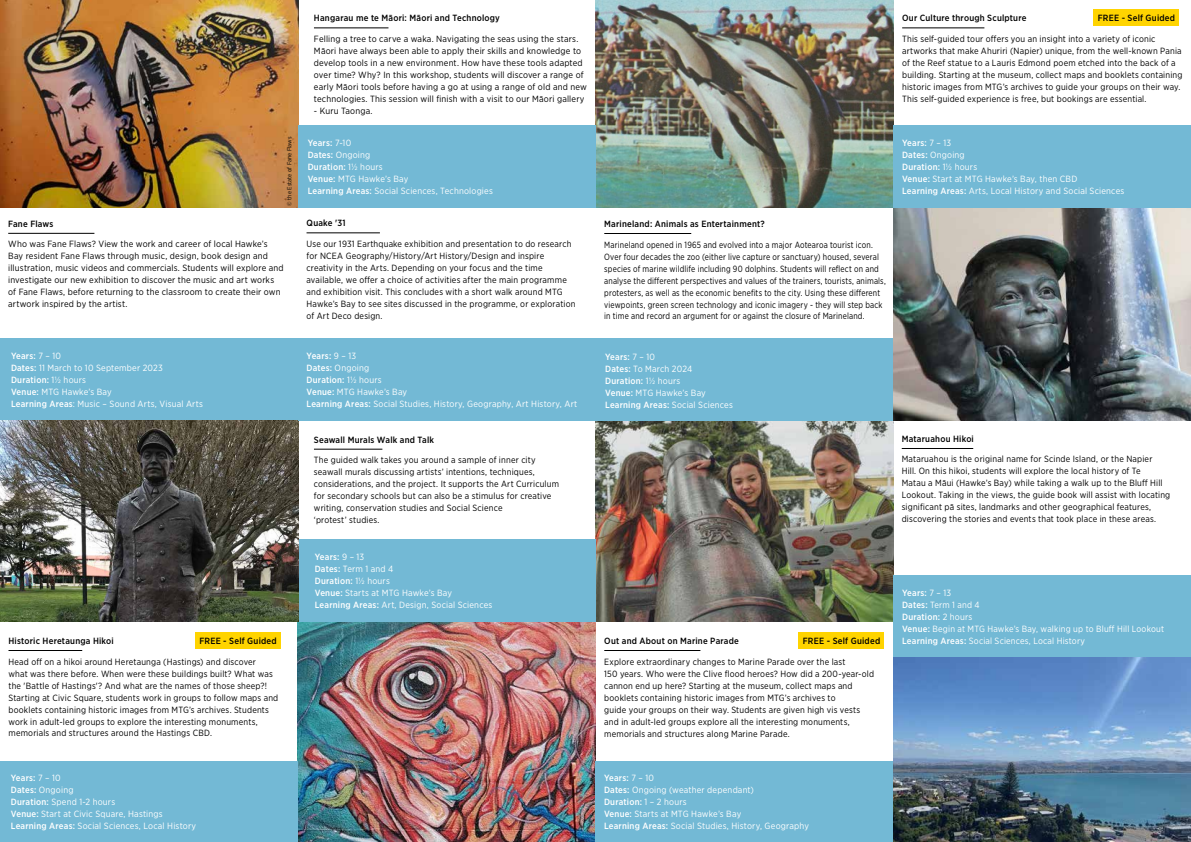
<style>
.page{position:relative;width:1191px;height:842px;background:#fff}
.page>*{position:absolute;margin:0;border:0;box-sizing:border-box;transform-origin:0 0}
.t1{font:9px/12px "Gotham Narrow";letter-spacing:.02em;color:#000}
.t2{font:9px/12px "Gotham Narrow";letter-spacing:.02em;color:#fff}
.t3{font:9px/12px "Gotham Narrow";letter-spacing:.02em;color:#000;scale:.9 1}
.t4{font:500 9px "Gotham Narrow";letter-spacing:.025em;color:#000}
.t5{font:6px "Gotham Narrow";color:#000}
.s1{font-weight:500}
</style>
<div class="page">
<img style="left:595px;top:0;width:298px;height:207px">
<img style="left:893px;top:207px;width:298px;height:214px">
<div style="left:1093px;top:10px;width:86px;height:16px;background:#ffd400"></div>
<img style="left:298px;top:621px;width:298px;height:221px">
<img style="left:595px;top:421px;width:298px;height:200px">
<div style="left:893px;top:125px;width:298px;height:82px;background:#73b9d5"></div>
<div style="left:595px;top:339px;width:298px;height:82px;background:#73b9d5"></div>
<div style="left:0;top:339px;width:298px;height:82px;background:#73b9d5"></div>
<div style="left:595px;top:761px;width:298px;height:81px;background:#73b9d5"></div>
<hr style="left:604px;top:233px;width:87px;height:1px;background:#000">
<hr style="left:8px;top:233px;width:86px;height:1px;background:#000">
<div style="left:798px;top:633px;width:85px;height:16px;background:#ffd400"></div>
<hr style="left:604px;top:650px;width:96px;height:1px;background:#000">
<hr style="left:902px;top:28px;width:82px;height:1px;background:#000">
<div style="left:195px;top:633px;width:86px;height:16px;background:#ffd400"></div>
<img style="left:0;top:0;width:298px;height:207px">
<hr style="left:314px;top:449px;width:68px;height:1px;background:#000">
<div style="left:298px;top:539px;width:297px;height:82px;background:#73b9d5"></div>
<hr style="left:9px;top:650px;width:73px;height:1px;background:#000">
<img style="left:0;top:421px;width:298px;height:200px">
<div style="left:0;top:761px;width:298px;height:81px;background:#73b9d5"></div>
<hr style="left:314px;top:28px;width:74px;height:1px;background:#000">
<div style="left:298px;top:125px;width:298px;height:82px;background:#73b9d5"></div>
<hr style="left:901px;top:448px;width:72px;height:1px;background:#000">
<div style="left:893px;top:575px;width:298px;height:82px;background:#73b9d5"></div>
<hr style="left:306px;top:233px;width:74px;height:1px;background:#000">
<div style="left:298px;top:339px;width:298px;height:82px;background:#73b9d5"></div>
<img style="left:893px;top:657px;width:298px;height:185px">
<p class="t5" style="left:286px;top:206px;width:70px;rotate:-90deg">© the Estate of Fane Flaws</p>
<p class="t4" style="left:8px;top:218px;width:47px">Fane Flaws</p>
<p class="t1" style="left:8px;top:238px;width:277px">Who was Fane Flaws? View the work and career of local Hawke’s Bay resident Fane Flaws through music, design, book design and illustration, music videos and commercials. Students will explore and investigate our new exhibition to discover the music and art works of Fane Flaws, before returning to the classroom to create their own artwork inspired by the artist.</p>
<p class="t2" style="left:11px;top:349px;width:193px"><span class="s1">Years:</span> 7 – 10<br><span class="s1">Dates:</span> 11 March to 10 September 2023<br><span class="s1">Duration:</span> 1½ hours<br><span class="s1">Venue:</span> MTG Hawke’s Bay<br><span class="s1">Learning Areas</span>: Music – Sound Arts, Visual Arts</p>
<p class="t4" style="left:9px;top:635px;width:107px">Historic Heretaunga Hikoi</p>
<p class="t4" style="left:199px;top:635px;width:79px">FREE - Self Guided</p>
<p class="t1" style="left:9px;top:655px;width:271px">Head off on a hikoi around Heretaunga (Hastings) and discover<br>what was there before. When were these buildings built? What was the 'Battle of Hastings'? And what are the names of those sheep?!<br>Starting at Civic Square, students work in groups to follow maps and booklets containing historic images from MTG’s archives. Students work in adult-led groups to explore the interesting monuments, memorials and structures around the Hastings CBD.</p>
<p class="t2" style="left:11px;top:772px;width:187px"><span class="s1">Years:</span> 7 – 10<br><span class="s1">Dates:</span> Ongoing<br><span class="s1">Duration:</span> Spend 1-2 hours<br><span class="s1">Venue:</span> Start at Civic Square, Hastings<br><span class="s1">Learning Areas:</span> Social Sciences, Local History</p>
<p class="t4" style="left:314px;top:13px;width:187px">Hangarau me te Māori: Māori and Technology</p>
<p class="t1" style="left:314px;top:33px;width:274px">Felling a tree to carve a waka. Navigating the seas using the stars.<br>Māori have always been able to apply their skills and knowledge to develop tools in a new environment. How have these tools adapted over time? Why? In this workshop, students will discover a range of early Māori tools before having a go at using a range of old and new technologies. This session will finish with a visit to our Māori gallery</p>
<p class="t1" style="left:314px;top:105px;width:60px">- Kuru Taonga.</p>
<p class="t2" style="left:308px;top:136px;width:187px"><span class="s1">Years:</span> 7-10<br><span class="s1">Dates:</span> Ongoing<br><span class="s1">Duration:</span> 1½ hours<br><span class="s1">Venue:</span> MTG Hawke’s Bay<br><span class="s1">Learning Areas:</span> Social Sciences, Technologies</p>
<p class="t4" style="left:306px;top:217px;width:41px">Quake '31</p>
<p class="t1" style="left:306px;top:237px;width:270px">Use our 1931 Earthquake exhibition and presentation to do research for NCEA Geography/History/Art History/Design and inspire creativity in the Arts. Depending on your focus and the time available, we offer a choice of activities after the main programme and exhibition visit. This concludes with a short walk around MTG Hawke’s Bay to see sites discussed in the programme, or exploration of Art Deco design.</p>
<p class="t2" style="left:306px;top:349px;width:272px"><span class="s1">Years:</span> 9 – 13<br><span class="s1">Dates:</span> Ongoing<br><span class="s1">Duration:</span> 1½ hours<br><span class="s1">Venue:</span> MTG Hawke’s Bay<br><span class="s1">Learning Areas:</span> Social Studies, History, Geography, Art History, Art</p>
<p class="t4" style="left:314px;top:434px;width:122px">Seawall Murals Walk and Talk</p>
<p class="t1" style="left:314px;top:454px;width:247px">The guided walk takes you around a sample of inner city seawall murals discussing artists’ intentions, techniques, considerations, and the project. It supports the Art Curriculum for secondary schools but can also be a stimulus for creative writing, conservation studies and Social Science<br>‘protest’ studies.</p>
<p class="t2" style="left:315px;top:550px;width:179px"><span class="s1">Years:</span> 9 – 13<br><span class="s1">Dates:</span> Term 1 and 4<br><span class="s1">Duration:</span> 1½ hours<br><span class="s1">Venue:</span> Starts at MTG Hawke’s Bay<br><span class="s1">Learning Areas:</span> Art, Design, Social Sciences</p>
<p class="t4" style="left:604px;top:218px;width:162px">Marineland: Animals as Entertainment?</p>
<p class="t3" style="left:604px;top:238px;width:314px">Marineland opened in 1965 and evolved into a major Aotearoa tourist icon.<br>Over four decades the zoo (either live capture or sanctuary) housed, several species of marine wildlife including 90 dolphins. Students will reflect on and analyse the different perspectives and values of the trainers, tourists, animals, protesters, as well as the economic benefits to the city. Using these different viewpoints, green screen technology and iconic imagery - they will step back in time and record an argument for or against the closure of Marineland.</p>
<p class="t2" style="left:605px;top:350px;width:129px"><span class="s1">Years:</span> 7 – 10<br><span class="s1">Dates:</span> To March 2024<br><span class="s1">Duration:</span> 1½ hours<br><span class="s1">Venue:</span> MTG Hawke’s Bay<br><span class="s1">Learning Areas:</span> Social Sciences</p>
<p class="t4" style="left:902px;top:13px;width:126px">Our Culture through Sculpture</p>
<p class="t4" style="left:1097px;top:13px;width:79px">FREE - Self Guided</p>
<p class="t1" style="left:902px;top:33px;width:282px">This self-guided tour offers you an insight into a variety of iconic artworks that make Ahuriri (Napier) unique, from the well-known Pania of the Reef statue to a Lauris Edmond poem etched into the back of a building. Starting at the museum, collect maps and booklets containing historic images from MTG’s archives to guide your groups on their way.<br>This self-guided experience is free, but bookings are essential.</p>
<p class="t2" style="left:902px;top:136px;width:224px"><span class="s1">Years:</span> 7 – 13<br><span class="s1">Dates:</span> Ongoing<br><span class="s1">Duration:</span> 1½ hours<br><span class="s1">Venue:</span> Start at MTG Hawke’s Bay, then CBD<br><span class="s1">Learning Areas:</span> Arts, Local History and Social Sciences</p>
<p class="t4" style="left:901px;top:433px;width:74px">Mataruahou Hikoi</p>
<p class="t1" style="left:901px;top:453px;width:270px">Mataruahou is the original name for Scinde Island, or the Napier<br>Hill. On this hikoi, students will explore the local history of Te<br>Matau a Māui (Hawke’s Bay) while taking a walk up to the Bluff Hill Lookout. Taking in the views, the guide book will assist with locating significant pā sites, landmarks and other geographical features, discovering the stories and events that took place in these areas.</p>
<p class="t4" style="left:604px;top:635px;width:136px">Out and About on Marine Parade</p>
<p class="t4" style="left:803px;top:635px;width:79px">FREE - Self Guided</p>
<p class="t1" style="left:604px;top:655px;width:271px">Explore extraordinary changes to Marine Parade over the last<br>150 years. Who were the Clive flood heroes? How did a 200-year-old cannon end up here? Starting at the museum, collect maps and booklets containing historic images from MTG’s archives to<br>guide your groups on their way. Students are given high vis vests and in adult-led groups explore all the interesting monuments, memorials and structures along Marine Parade.</p>
<p class="t2" style="left:604px;top:772px;width:207px"><span class="s1">Years:</span> 7 – 10<br><span class="s1">Dates:</span> Ongoing (weather dependant)<br><span class="s1">Duration:</span> 1 – 2 hours<br><span class="s1">Venue:</span> Starts at MTG Hawke’s Bay<br><span class="s1">Learning Areas:</span> Social Studies, History, Geography</p>
<p class="t2" style="left:902px;top:586px;width:263px"><span class="s1">Years:</span> 7 – 13<br><span class="s1">Dates:</span> Term 1 and 4<br><span class="s1">Duration:</span> 2 hours<br><span class="s1">Venue:</span> Begin at MTG Hawke’s Bay, walking up to Bluff Hill Lookout<br><span class="s1">Learning Areas:</span> Social Sciences, Local History</p>
</div>
